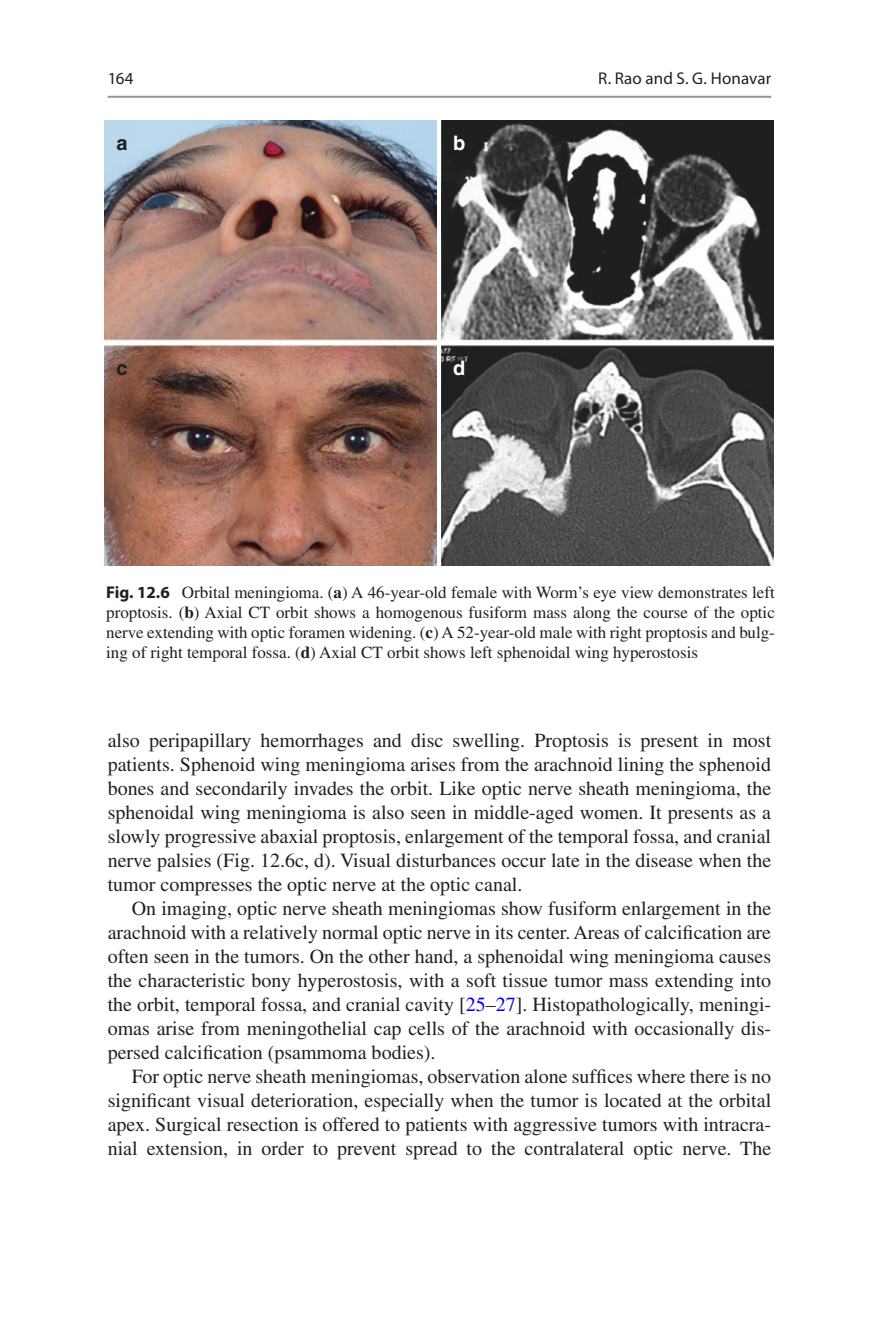
<style>
.page{position:relative;width:879px;height:1333px;background:#fff}
.page>*{position:absolute;margin:0;border:0;box-sizing:border-box;transform-origin:0 0}
.t1{font:20px/24px "Times LT Std";color:#231f20;text-align:justify}
.t2{font:20px "Helvetica Bold 2";color:#1d1e1f}
.t3{font:20px "Helvetica Bold 2";color:#fff}
.t4{font:17px/20px "Times LT Std";color:#231f20;text-align:justify}
.t5{font:17px "Myriad Pro Regular 2";letter-spacing:.01em;color:#231f20}
.t6{font:17px "Myriad Pro";color:#231f20}
.s1{font-family:"Myriad Pro";font-weight:700}
.s2{font-weight:700}
.s3{color:#0000fa}
</style>
<div class="page">
<img style="left:105px;top:120px;width:331px;height:445px">
<img style="left:442px;top:120px;width:331px;height:445px">
<hr style="left:108px;top:96px;width:663px;height:2px;background:#939598">
<p class="t6" style="left:108px;top:68px;width:27px">164</p>
<p class="t2" style="left:116px;top:130px;width:13px">a</p>
<p class="t3" style="left:453px;top:130px;width:14px">b</p>
<p class="t2" style="left:116px;top:356px;width:13px">c</p>
<p class="t3" style="left:453px;top:356px;width:14px">d</p>
<p class="t5" style="left:598px;top:68px;width:175px">R. Rao and S. G. Honavar</p>
<p class="t4" style="left:106px;top:582px;width:670px"><span class="s1">Fig. 12.6</span> Orbital meningioma. (<span class="s2">a</span>) A 46-year-old female with Worm’s eye view demonstrates left proptosis. (<span class="s2">b</span>) Axial CT orbit shows a homogenous fusiform mass along the course of the optic nerve extending with optic foramen widening. (<span class="s2">c</span>) A 52-year-old male with right proptosis and bulg&shy;ing of right temporal fossa. (<span class="s2">d</span>) Axial CT orbit shows left sphenoidal wing hyperostosis</p>
<p class="t1" style="left:108px;top:728px;width:665px">also peripapillary hemorrhages and disc swelling. Proptosis is present in most patients. Sphenoid wing meningioma arises from the arachnoid lining the sphenoid bones and secondarily invades the orbit. Like optic nerve sheath meningioma, the sphenoidal wing meningioma is also seen in middle-aged women. It presents as a slowly progressive abaxial proptosis, enlargement of the temporal fossa, and cranial nerve palsies (Fig. 12.6c, d). Visual disturbances occur late in the disease when the tumor compresses the optic nerve at the optic canal.</p>
<p class="t1" style="left:108px;top:896px;width:665px;text-indent:24px">On imaging, optic nerve sheath meningiomas show fusiform enlargement in the arachnoid with a relatively normal optic nerve in its center. Areas of calcification are often seen in the tumors. On the other hand, a sphenoidal wing meningioma causes the characteristic bony hyperostosis, with a soft tissue tumor mass extending into the orbit, temporal fossa, and cranial cavity [<span class="s3">25</span>–<span class="s3">27</span>]. Histopathologically, meningi&shy;omas arise from meningothelial cap cells of the arachnoid with occasionally dis&shy;persed calcification (psammoma bodies).</p>
<p class="t1" style="left:108px;top:1064px;width:665px;text-indent:24px">For optic nerve sheath meningiomas, observation alone suffices where there is no significant visual deterioration, especially when the tumor is located at the orbital apex. Surgical resection is offered to patients with aggressive tumors with intracra&shy;nial extension, in order to prevent spread to the contralateral optic nerve. The</p>
</div>
